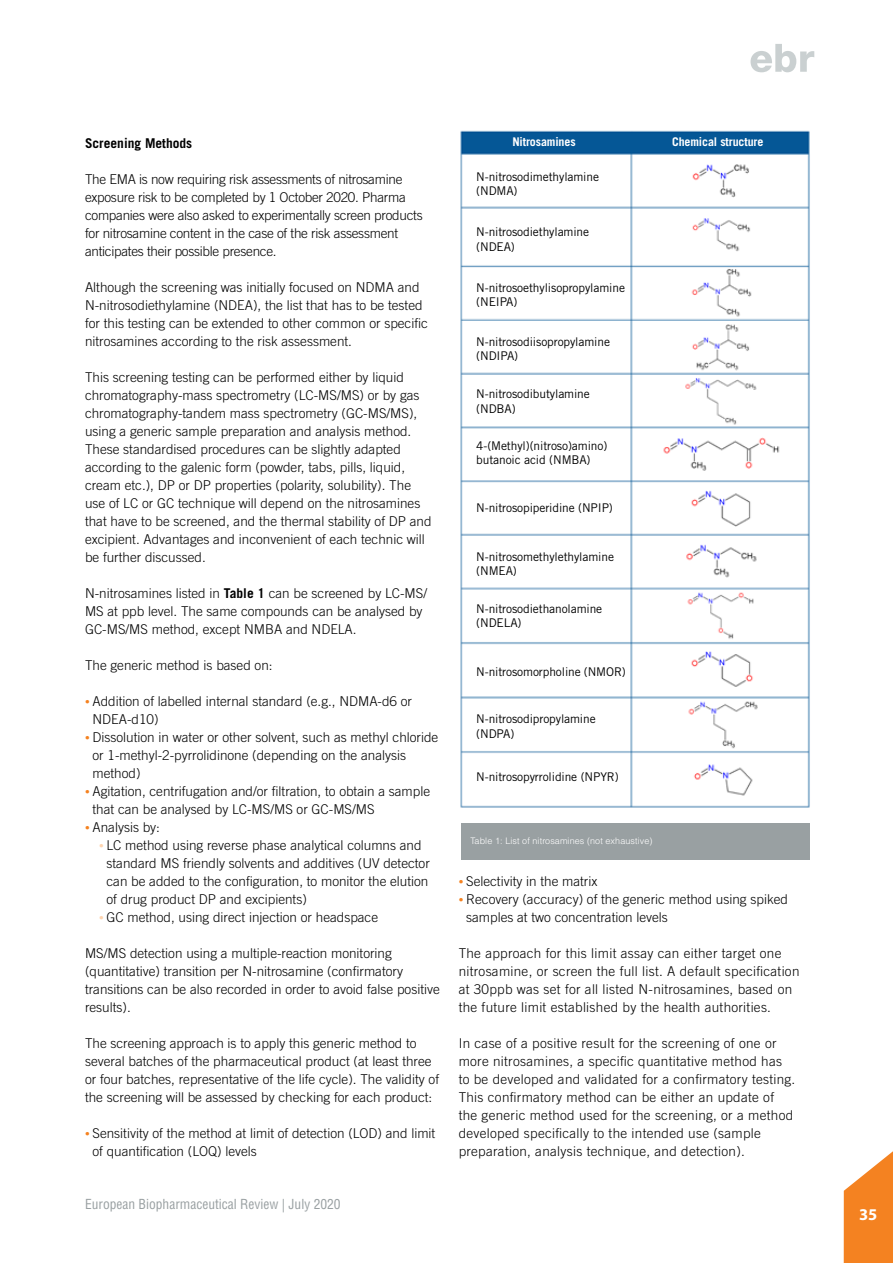
<style>
.page{position:relative;width:893px;height:1263px;background:#fff}
.page>*{position:absolute;margin:0;border:0;box-sizing:border-box;transform-origin:0 0}
.t1{font:700 16.5px "Myriad Pro";color:#fff}
.t2{font:300 13.5px/18px "Trade Gothic LT Std";color:#000}
.t3{font:300 13.5px/18px "Trade Gothic LT Std";letter-spacing:.02em;color:#000}
.t4{font:300 13.5px/18px "Trade Gothic LT Std";letter-spacing:-.02em;color:#000}
.t5{font:condensed 13.5px "Helvetica";color:#99a0a2}
.t6{font:700 13.5px "Trade Gothic LT Std";color:#000}
.t7{font:12px/14.4px "Trade Gothic LT Std";letter-spacing:-.01em;color:#000}
.t8{font:700 12px "Trade Gothic LT Std";letter-spacing:-.01em;color:#fff}
.t9{font:300 9px "Helvetica LT Std";letter-spacing:.01em;color:#fff}
.s1{font-weight:700}
.s2{font-family:"Myriad Pro";font-weight:400;font-size:16.5px;color:#f58220}
.s3{font-family:"Myriad Pro";font-weight:400;font-size:16.5px;color:#fed4af}
</style>
<div class="page">
<svg style="left:844px;top:1151px;width:49px;height:112px"></svg>
<svg style="left:750px;top:44px;width:64px;height:28px"></svg>
<div style="left:461px;top:823px;width:348px;height:36px;background:#99a0a2"></div>
<img style="left:460px;top:130px;width:350px;height:678px">
<p class="t6" style="left:85px;top:135px;width:109px">Screening Methods</p>
<p class="t4" style="left:85px;top:170px;width:339px">The EMA is now requiring risk assessments of nitrosamine exposure risk to be completed by 1 October 2020. Pharma companies were also asked to experimentally screen products for nitrosamine content in the case of the risk assessment anticipates their possible presence.</p>
<p class="t2" style="left:85px;top:278px;width:344px">Although the screening was initially focused on NDMA and N-nitrosodiethylamine (NDEA), the list that has to be tested for this testing can be extended to other common or specific nitrosamines according to the risk assessment.</p>
<p class="t2" style="left:85px;top:368px;width:348px">This screening testing can be performed either by liquid chromatography-mass spectrometry (LC-MS/MS) or by gas chromatography-tandem mass spectrometry (GC-MS/MS), using a generic sample preparation and analysis method.<br>These standardised procedures can be slightly adapted according to the galenic form (powder, tabs, pills, liquid, cream etc.), DP or DP properties (polarity, solubility). The use of LC or GC technique will depend on the nitrosamines that have to be screened, and the thermal stability of DP and excipient. Advantages and inconvenient of each technic will be further discussed.</p>
<p class="t2" style="left:85px;top:584px;width:344px">N-nitrosamines listed in <span class="s1">Table 1</span> can be screened by LC-MS/<br>MS at ppb level. The same compounds can be analysed by<br>GC-MS/MS method, except NMBA and NDELA.</p>
<p class="t2" style="left:85px;top:656px;width:189px">The generic method is based on:</p>
<p class="t2" style="left:93px;top:692px;width:321px;text-indent:-8px"><span class="s2">•</span> Addition of labelled internal standard (e.g., NDMA-d6 or<br>NDEA-d10)</p>
<p class="t2" style="left:93px;top:728px;width:347px;text-indent:-8px"><span class="s2">•</span> Dissolution in water or other solvent, such as methyl chloride or 1-methyl-2-pyrrolidinone (depending on the analysis method)</p>
<p class="t2" style="left:93px;top:782px;width:339px;text-indent:-8px"><span class="s2">•</span> Agitation, centrifugation and/or filtration, to obtain a sample that can be analysed by LC-MS/MS or GC-MS/MS</p>
<p class="t2" style="left:85px;top:818px;width:77px"><span class="s2">•</span> Analysis by:</p>
<p class="t2" style="left:107px;top:836px;width:325px;text-indent:-8px"><span class="s3">•</span> LC method using reverse phase analytical columns and standard MS friendly solvents and additives (UV detector can be added to the configuration, to monitor the elution of drug product DP and excipients)</p>
<p class="t2" style="left:99px;top:908px;width:281px"><span class="s3">•</span> GC method, using direct injection or headspace</p>
<p class="t2" style="left:85px;top:944px;width:356px">MS/MS detection using a multiple-reaction monitoring (quantitative) transition per N-nitrosamine (confirmatory transitions can be also recorded in order to avoid false positive results).</p>
<p class="t2" style="left:85px;top:1034px;width:356px">The screening approach is to apply this generic method to several batches of the pharmaceutical product (at least three or four batches, representative of the life cycle). The validity of the screening will be assessed by checking for each product:</p>
<p class="t2" style="left:93px;top:1124px;width:344px;text-indent:-8px"><span class="s2">•</span> Sensitivity of the method at limit of detection (LOD) and limit of quantification (LOQ) levels</p>
<p class="t5" style="left:85px;top:1196px;width:257px">European Biopharmaceutical Review | July 2020</p>
<p class="t8" style="left:512px;top:134px;width:65px">Nitrosamines</p>
<p class="t8" style="left:672px;top:134px;width:93px">Chemical structure</p>
<p class="t7" style="left:476px;top:169px;width:124px">N-nitrosodimethylamine (NDMA)</p>
<p class="t7" style="left:476px;top:224px;width:114px">N-nitrosodiethylamine (NDEA)</p>
<p class="t7" style="left:476px;top:280px;width:150px">N-nitrosoethylisopropylamine (NEIPA)</p>
<p class="t7" style="left:476px;top:334px;width:135px">N-nitrosodiisopropylamine (NDIPA)</p>
<p class="t7" style="left:476px;top:387px;width:115px">N-nitrosodibutylamine (NDBA)</p>
<p class="t7" style="left:476px;top:438px;width:133px">4-(Methyl)(nitroso)amino) butanoic acid (NMBA)</p>
<p class="t7" style="left:476px;top:501px;width:138px">N-nitrosopiperidine (NPIP)</p>
<p class="t7" style="left:476px;top:549px;width:139px">N-nitrosomethylethylamine (NMEA)</p>
<p class="t7" style="left:476px;top:601px;width:128px">N-nitrosodiethanolamine (NDELA)</p>
<p class="t7" style="left:476px;top:664px;width:151px">N-nitrosomorpholine (NMOR)</p>
<p class="t7" style="left:476px;top:712px;width:121px">N-nitrosodipropylamine (NDPA)</p>
<p class="t7" style="left:476px;top:769px;width:144px">N-nitrosopyrrolidine (NPYR)</p>
<p class="t9" style="left:470px;top:835px;width:183px">Table 1: List of nitrosamines (not exhaustive)</p>
<p class="t2" style="left:459px;top:872px;width:140px"><span class="s2">•</span> Selectivity in the matrix</p>
<p class="t2" style="left:466px;top:890px;width:323px;text-indent:-8px"><span class="s2">•</span> Recovery (accuracy) of the generic method using spiked samples at two concentration levels</p>
<p class="t3" style="left:459px;top:944px;width:342px">The approach for this limit assay can either target one nitrosamine, or screen the full list. A default specification at 30ppb was set for all listed N-nitrosamines, based on the future limit established by the health authorities.</p>
<p class="t3" style="left:459px;top:1034px;width:338px">In case of a positive result for the screening of one or more nitrosamines, a specific quantitative method has to be developed and validated for a confirmatory testing.<br>This confirmatory method can be either an update of the generic method used for the screening, or a method developed specifically to the intended use (sample preparation, analysis technique, and detection).</p>
<p class="t1" style="left:859px;top:1204px;width:20px">35</p>
</div>
